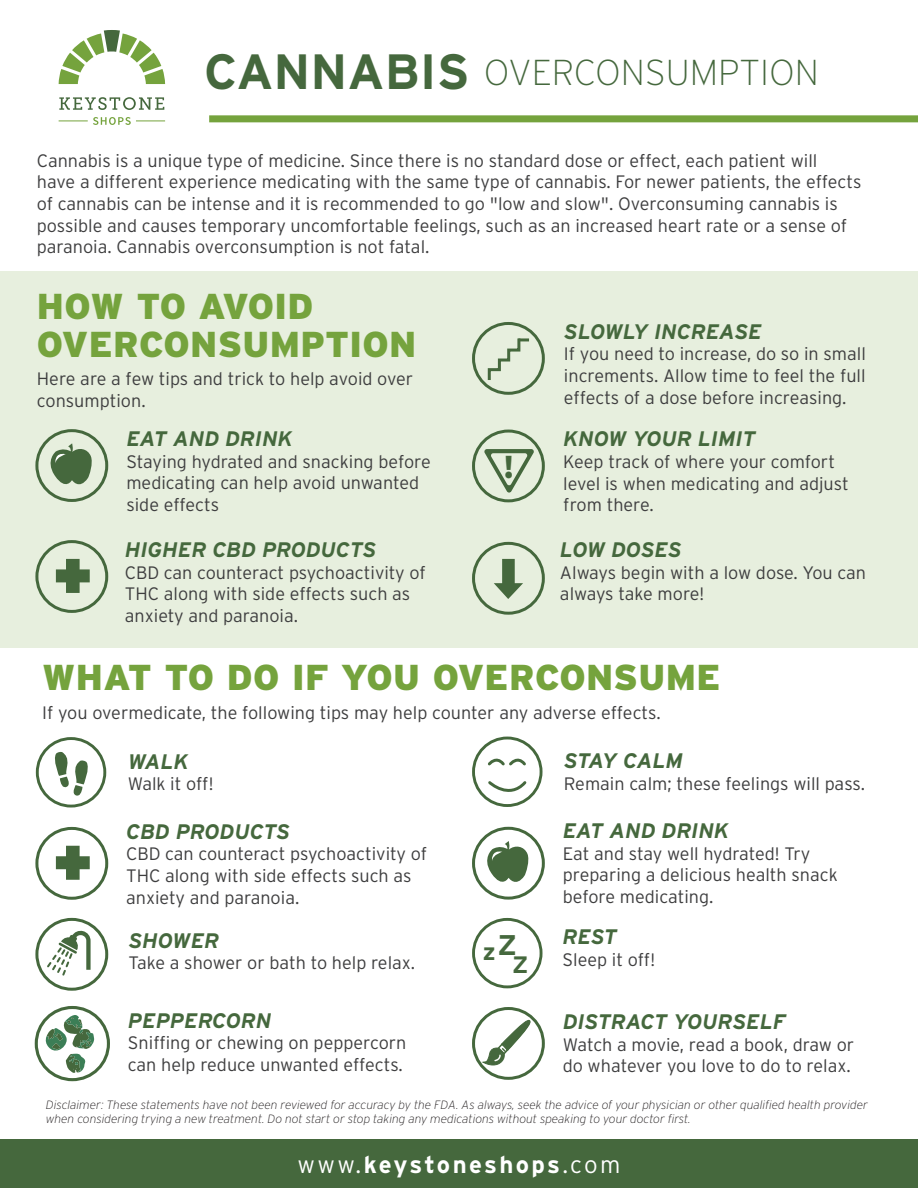
<style>
.page{position:relative;width:918px;height:1188px;background:#fff}
.page>*{position:absolute;margin:0;border:0;box-sizing:border-box;transform-origin:0 0}
.t1{font:900 56.85px "Interstate";color:#45683d}
.t2{font:900 36px/37.5px "Interstate";letter-spacing:.01em;color:#75a33d}
.t3{font:200 36px "Interstate";color:#45683d}
.t4{font:700 28.5px "Interstate";color:#45683d}
.t5{font:700 24px "Interstate";letter-spacing:.09em;color:#fff}
.t6{font:700 23.7px "Interstate";color:#45683d}
.t7{font:italic 700 21px "Interstate";color:#45683d}
.t8{font:italic 700 21px "Interstate";letter-spacing:-.02em;color:#45683d}
.t9{font:300 18px/21.6px "Interstate";color:#3e3e3f}
.t10{font:900 18px "Interstate";color:#45683d}
.t11{font:italic 200 12px/14.4px "Interstate";color:#231f20}
.s1{font-weight:700;font-size:49.5px}
.s2{font-weight:300}
</style>
<div class="page">
<div style="left:0;top:271px;width:918px;height:377px;background:#e7efde"></div>
<div style="left:472px;top:542px;width:73px;height:73px;border:3px solid #45683d;border-radius:50%"></div>
<svg style="left:494px;top:559px;width:29px;height:40px"></svg>
<div style="left:35px;top:540px;width:73px;height:73px;border:3px solid #45683d;border-radius:50%"></div>
<div style="left:472px;top:430px;width:73px;height:72px;border:3px solid #45683d;border-radius:50%"></div>
<div style="left:35px;top:429px;width:73px;height:73px;border:3px solid #45683d;border-radius:50%"></div>
<svg style="left:45px;top:443px;width:49px;height:48px"></svg>
<div style="left:35px;top:827px;width:73px;height:73px;border:3px solid #45683d;border-radius:50%"></div>
<div style="left:472px;top:827px;width:73px;height:73px;border:3px solid #45683d;border-radius:50%"></div>
<svg style="left:482px;top:841px;width:47px;height:48px"></svg>
<div style="left:472px;top:737px;width:71px;height:70px;border:3px solid #45683d;border-radius:50%"></div>
<svg style="left:488px;top:758px;width:38px;height:8px"></svg>
<svg style="left:487px;top:781px;width:42px;height:19px"></svg>
<div style="left:472px;top:918px;width:71px;height:70px;border:3px solid #45683d;border-radius:50%"></div>
<div style="left:36px;top:737px;width:70px;height:71px;border:3px solid #45683d;border-radius:50%"></div>
<svg style="left:55px;top:751px;width:33px;height:45px"></svg>
<div style="left:35px;top:918px;width:73px;height:73px;border:3px solid #45683d;border-radius:50%"></div>
<svg style="left:47px;top:930px;width:44px;height:46px"></svg>
<div style="left:472px;top:1007px;width:73px;height:73px;border:3px solid #45683d;border-radius:50%"></div>
<svg style="left:482px;top:1019px;width:53px;height:50px"></svg>
<div style="left:35px;top:1006px;width:75px;height:75px;border:3px solid #45683d;border-radius:50%"></div>
<svg style="left:45px;top:1015px;width:50px;height:59px"></svg>
<div style="left:0;top:1139px;width:918px;height:49px;background:#45683d"></div>
<div style="left:472px;top:322px;width:73px;height:73px;border:3px solid #45683d;border-radius:50%"></div>
<svg style="left:487px;top:338px;width:42px;height:42px"></svg>
<div style="left:209px;top:115px;width:709px;height:7px;background:#75a33d"></div>
<svg style="left:59px;top:30px;width:106px;height:54px"></svg>
<svg style="left:59px;top:97px;width:105px;height:13px"></svg>
<svg style="left:59px;top:117px;width:106px;height:8px"></svg>
<svg style="left:484px;top:449px;width:50px;height:44px"></svg>
<h2 class="t3" style="left:204px;top:53px;width:616px"><span class="s1">CANNABIS</span> OVERCONSUMPTION</h2>
<p class="t9" style="left:37px;top:149px;width:826px">Cannabis is a unique type of medicine. Since there is no standard dose or effect, each patient will<br>have a different experience medicating with the same type of cannabis. For newer patients, the effects of cannabis can be intense and it is recommended to go "low and slow". Overconsuming cannabis is possible and causes temporary uncomfortable feelings, such as an increased heart rate or a sense of paranoia. Cannabis overconsumption is not fatal.</p>
<h2 class="t2" style="left:37px;top:287px;width:381px">HOW TO AVOID<br>OVERCONSUMPTION</h2>
<p class="t9" style="left:37px;top:368px;width:378px">Here are a few tips and trick to help avoid over consumption.</p>
<p class="t7" style="left:564px;top:320px;width:199px">SLOWLY INCREASE</p>
<p class="t9" style="left:564px;top:343px;width:303px;text-align:justify">If you need to increase, do so in small increments. Allow time to feel the full effects of a dose before increasing.</p>
<h1 class="t1" style="left:54px;top:540px;width:38px">+</h1>
<p class="t7" style="left:126px;top:427px;width:168px">EAT AND DRINK</p>
<p class="t9" style="left:126px;top:450px;width:306px">Staying hydrated and snacking before medicating can help avoid unwanted side effects</p>
<p class="t7" style="left:125px;top:538px;width:253px">HIGHER CBD PRODUCTS</p>
<p class="t9" style="left:125px;top:561px;width:302px">CBD can counteract psychoactivity of<br>THC along with side effects such as anxiety and paranoia.</p>
<p class="t7" style="left:563px;top:427px;width:194px">KNOW YOUR LIMIT</p>
<p class="t9" style="left:563px;top:451px;width:287px">Keep track of where your comfort level is when medicating and adjust from there.</p>
<p class="t7" style="left:560px;top:538px;width:123px">LOW DOSES</p>
<p class="t9" style="left:560px;top:561px;width:308px">Always begin with a low dose. You can always take more!</p>
<h2 class="t2" style="left:42px;top:659px;width:680px">WHAT TO DO IF YOU OVERCONSUME</h2>
<p class="t9" style="left:42px;top:702px;width:620px">If you overmedicate, the following tips may help counter any adverse effects.</p>
<h1 class="t1" style="left:54px;top:827px;width:38px">+</h1>
<p class="t7" style="left:128px;top:750px;width:62px">WALK</p>
<p class="t9" style="left:128px;top:773px;width:87px">Walk it off!</p>
<p class="t7" style="left:126px;top:820px;width:165px">CBD PRODUCTS</p>
<p class="t9" style="left:126px;top:843px;width:302px">CBD can counteract psychoactivity of<br>THC along with side effects such as anxiety and paranoia.</p>
<p class="t7" style="left:129px;top:929px;width:92px">SHOWER</p>
<p class="t9" style="left:129px;top:952px;width:288px">Take a shower or bath to help relax.</p>
<p class="t7" style="left:128px;top:1009px;width:145px">PEPPERCORN</p>
<p class="t9" style="left:128px;top:1032px;width:280px">Sniffing or chewing on peppercorn can help reduce unwanted effects.</p>
<p class="t8" style="left:564px;top:749px;width:120px">STAY CALM</p>
<p class="t9" style="left:564px;top:772px;width:303px">Remain calm; these feelings will pass.</p>
<p class="t7" style="left:563px;top:819px;width:168px">EAT AND DRINK</p>
<p class="t9" style="left:563px;top:842px;width:277px">Eat and stay well hydrated! Try preparing a delicious health snack before medicating.</p>
<p class="t7" style="left:563px;top:925px;width:56px">REST</p>
<h3 class="t4" style="left:498px;top:929px;width:21px">Z</h3>
<h3 class="t6" style="left:512px;top:952px;width:18px">Z</h3>
<p class="t10" style="left:483px;top:944px;width:14px">Z</p>
<p class="t9" style="left:563px;top:948px;width:94px">Sleep it off!</p>
<p class="t7" style="left:563px;top:1010px;width:225px">DISTRACT YOURSELF</p>
<p class="t9" style="left:563px;top:1033px;width:293px">Watch a movie, read a book, draw or do whatever you love to do to relax.</p>
<p class="t11" style="left:46px;top:1097px;width:823px">Disclaimer: These statements have not been reviewed for accuracy by the FDA. As always, seek the advice of your physician or other qualified health provider when considering trying a new treatment. Do not start or stop taking any medications without speaking to your doctor first.</p>
<h3 class="t5" style="left:298px;top:1151px;width:324px"><span class="s2">www.</span>keystoneshops<span class="s2">.com</span></h3>
</div>
